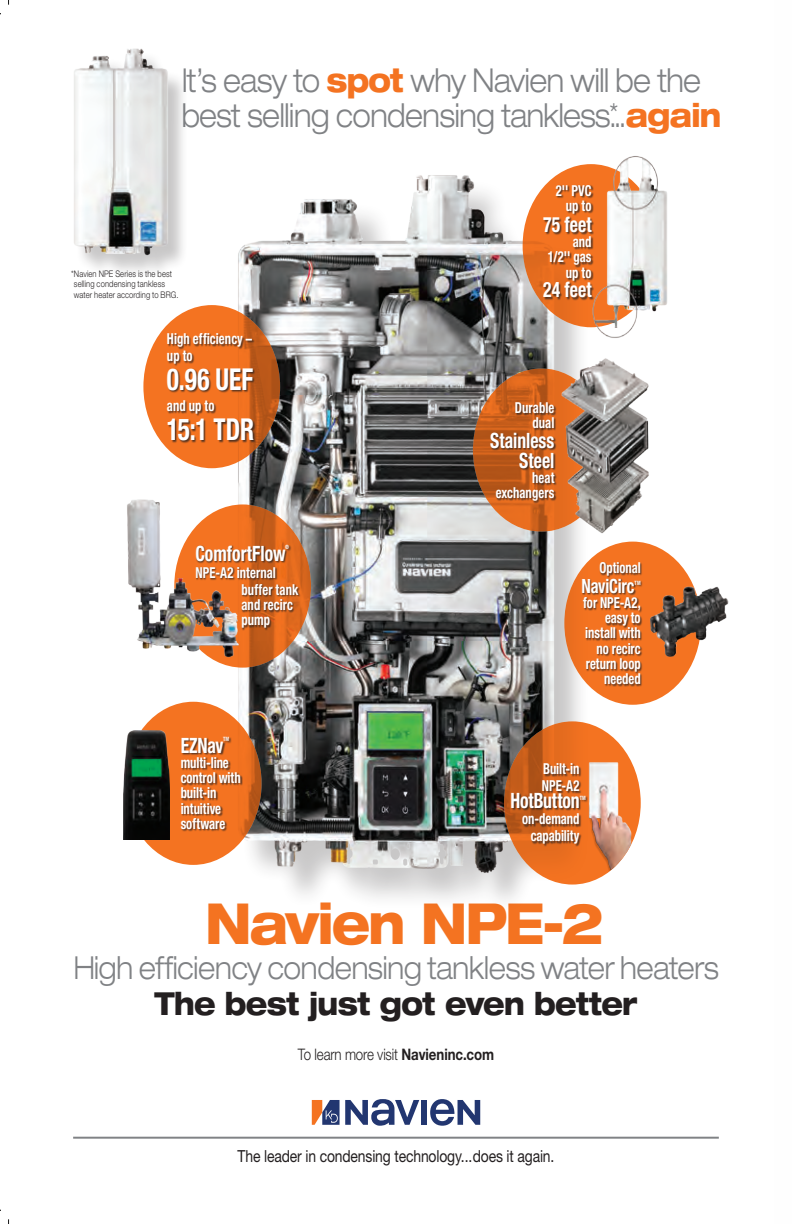
<style>
.page{position:relative;width:792px;height:1224px;background:#fff}
.page>*{position:absolute;margin:0;border:0;box-sizing:border-box;transform-origin:0 0}
.t1{font:800 expanded 56.6px "Helvetica Neue LT Pro";letter-spacing:-.04em;color:#f47321;scale:.84 1}
.t2{font:300 expanded 33px/35.2px "Helvetica Neue LT Pro";letter-spacing:-.02em;color:#808285;scale:.84 1}
.t3{font:300 expanded 31.8px "Helvetica Neue LT Pro";letter-spacing:-.01em;color:#808285;scale:.84 1}
.t4{font:800 expanded 31.8px "Helvetica Neue LT Pro";letter-spacing:-.025em;color:#231f20;scale:.84 1}
.t5{font:700 condensed 30.2px "Helvetica Neue LT Pro";letter-spacing:-.005em;color:#fff;scale:.84 1}
.t6{font:700 condensed 21.2px/19.6px "Helvetica Neue LT Pro";color:#fff;text-align:right;scale:.84 1}
.t7{font:700 condensed 19.6px "Helvetica Neue LT Pro";letter-spacing:-.01em;color:#fff;scale:.84 1}
.t8{font:16.6px "Helvetica Neue LT Pro";letter-spacing:-.01em;color:#231f20;scale:.84 1}
.t9{font:300 15.8px "Helvetica Neue LT Pro";letter-spacing:-.01em;color:#231f20;scale:.84 1}
.t10{font:700 condensed 15.2px/15.2px "Helvetica Neue LT Pro";color:#fff;text-align:right;scale:.84 1}
.t11{font:300 9px/10.6px "Helvetica Neue LT Pro";letter-spacing:.015em;color:#231f20;scale:.84 1}
.t12{font:700 condensed 5.8px "Helvetica Neue LT Pro";color:#fff;scale:.84 1}
.s1{font-weight:800;color:#f47321}
.s2{font-weight:700}
</style>
<div class="page">
<img style="left:183px;top:165px;width:475px;height:735px">
<img style="left:74px;top:48px;width:126px;height:247px">
<svg style="left:523px;top:164px;width:136px;height:163px;background:#ec6f20"></svg>
<svg style="left:143px;top:305px;width:137px;height:163px;background:#e36c20"></svg>
<div style="left:125px;top:702px;width:137px;height:163px;background:#f47321;border-radius:50%"></div>
<div style="left:564px;top:542px;width:137px;height:163px;background:#f47321;border-radius:50%"></div>
<svg style="left:473px;top:368px;width:137px;height:164px;background:#cd611d"></svg>
<svg style="left:174px;top:504px;width:137px;height:164px;background:#d5651e"></svg>
<img style="left:581px;top:156px;width:86px;height:187px">
<img style="left:123px;top:731px;width:46px;height:108px">
<img style="left:650px;top:568px;width:79px;height:119px">
<img style="left:127px;top:492px;width:115px;height:174px">
<img style="left:554px;top:343px;width:111px;height:208px">
<svg style="left:504px;top:721px;width:137px;height:164px;background:#de6b22"></svg>
<img style="left:555px;top:749px;width:86px;height:126px">
<div style="left:167px;top:333px;width:89px;height:110px;background:#231f20;opacity:.75"></div>
<div style="left:181px;top:737px;width:62px;height:95px;background:#231f20;opacity:.75"></div>
<div style="left:582px;top:562px;width:61px;height:125px;background:#231f20;opacity:.75"></div>
<div style="left:196px;top:545px;width:96px;height:36px;background:#231f20;opacity:.75"></div>
<div style="left:491px;top:402px;width:66px;height:102px;background:#231f20;opacity:.75"></div>
<div style="left:544px;top:185px;width:50px;height:116px;background:#231f20;opacity:.75"></div>
<div style="left:512px;top:763px;width:76px;height:84px;background:#231f20;opacity:.75"></div>
<div style="left:242px;top:584px;width:59px;height:47px;background:#231f20;opacity:.75"></div>
<hr style="left:73px;top:1137px;width:646px;height:2px;background:#808285">
<div style="left:422px;top:1100px;width:5px;height:25px;background:#223670"></div>
<svg style="left:312px;top:1099px;width:107px;height:27px"></svg>
<svg style="left:430px;top:1099px;width:50px;height:27px"></svg>
<h2 class="t2" style="left:181px;top:62px;width:644px">It’s easy to <span class="s1">spot</span> why Navien will be the best selling condensing tankless<sup>*</sup>...<span class="s1">again</span></h2>
<p class="t11" style="left:74px;top:268px;width:126px;text-indent:-3px">* Navien NPE Series is the best selling condensing tankless water heater according to BRG.</p>
<p class="t10" style="left:167px;top:331px;width:103px;line-height:16.6px;text-align:left">High efficiency – up to</p>
<p class="t5" style="left:167px;top:361px;width:104px">0.96 UEF</p>
<p class="t10" style="left:167px;top:398px;width:58px">and up to</p>
<p class="t5" style="left:167px;top:411px;width:105px">15:1 TDR</p>
<p class="t6" style="left:195px;top:544px;width:109px">ComfortFlow</p>
<p class="t12" style="left:285px;top:544px;width:6px">®</p>
<p class="t10" style="left:195px;top:565px;width:97px">NPE-A2 internal</p>
<p class="t10" style="left:242px;top:582px;width:69px;text-align:left">buffer tank and recirc pump</p>
<p class="t6" style="left:181px;top:736px;width:52px">EZNav</p>
<p class="t12" style="left:223px;top:736px;width:9px">TM</p>
<p class="t10" style="left:181px;top:755px;width:73px;text-align:left">multi-line control with built-in intuitive software</p>
<p class="t10" style="left:556px;top:183px;width:44px">2'' PVC up to</p>
<p class="t6" style="left:543px;top:215px;width:59px">75 feet</p>
<p class="t10" style="left:548px;top:234px;width:54px">and<br>1/2'' gas up to</p>
<p class="t6" style="left:543px;top:280px;width:59px">24 feet</p>
<p class="t10" style="left:515px;top:400px;width:49px">Durable dual</p>
<p class="t6" style="left:490px;top:431px;width:78px">Stainless<br>Steel</p>
<p class="t10" style="left:496px;top:470px;width:71px">heat exchangers</p>
<p class="t10" style="left:599px;top:561px;width:51px">Optional</p>
<p class="t7" style="left:582px;top:574px;width:65px">NaviCirc</p>
<p class="t12" style="left:635px;top:580px;width:9px">TM</p>
<p class="t10" style="left:583px;top:595px;width:70px">for NPE-A2, easy to install with no recirc return loop needed</p>
<p class="t10" style="left:542px;top:761px;width:46px;line-height:16.6px;text-align:left">Built-in<br>NPE-A2</p>
<p class="t6" style="left:511px;top:790px;width:84px">HotButton</p>
<p class="t12" style="left:580px;top:794px;width:9px">TM</p>
<p class="t10" style="left:522px;top:811px;width:70px;line-height:16.6px;text-align:center">on-demand capability</p>
<h1 class="t1" style="left:205px;top:887px;width:476px">Navien NPE-2</h1>
<h3 class="t3" style="left:73px;top:948px;width:770px">High efficiency condensing tankless water heaters</h3>
<h3 class="t4" style="left:154px;top:983px;width:577px">The best just got even better</h3>
<p class="t9" style="left:298px;top:1045px;width:235px">To learn more visit <span class="s2">Navieninc.com</span></p>
<p class="t8" style="left:238px;top:1145px;width:379px">The leader in condensing technology...does it again.</p>
</div>
